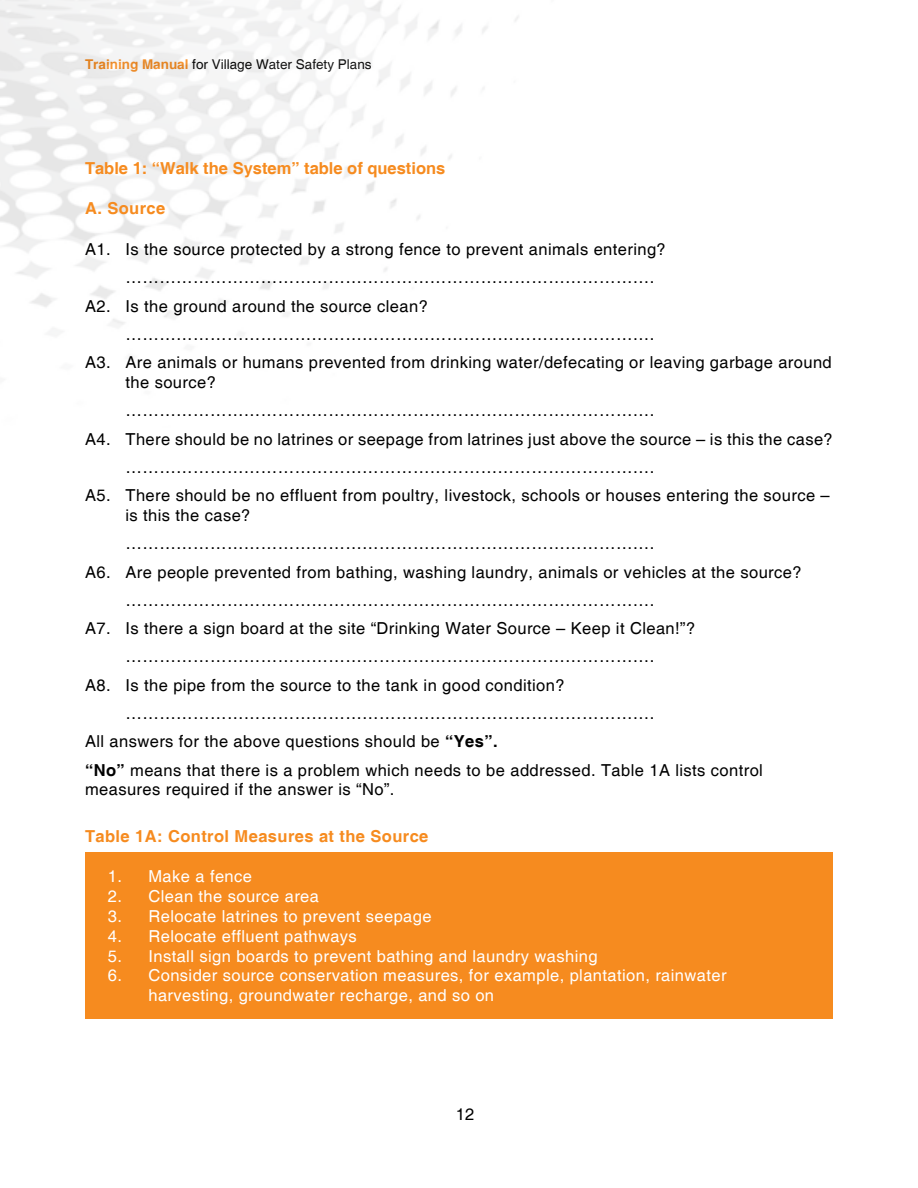
<style>
.page{position:relative;width:918px;height:1188px;background:#fff}
.page>*{position:absolute;margin:0;border:0;box-sizing:border-box;transform-origin:0 0}
.t1{font:16.5px "Helvetica";letter-spacing:.025em;color:#000}
.t2{font:16.5px/19.8px "Helvetica";letter-spacing:.025em;color:#fff}
.t3{font:700 16.5px "Helvetica";letter-spacing:.025em;color:#f68b1f}
.t4{font:700 16.5px "Helvetica";color:#f68b1f}
.t5{font:13.5px "Helvetica";color:#000}
.s1{font-weight:700;color:#f68b1f}
.s2{font-weight:700}
</style>
<div class="page">
<div style="left:85px;top:852px;width:748px;height:167px;background:#f68b1f"></div>
<p class="t5" style="left:85px;top:56px;width:288px"><span class="s1">Training Manual</span> for Village Water Safety Plans</p>
<p class="t4" style="left:85px;top:158px;width:362px">Table 1: “Walk the System” table of questions</p>
<p class="t3" style="left:85px;top:198px;width:82px">A. Source</p>
<p class="t1" style="left:85px;top:240px;width:582px">A1. Is the source protected by a strong fence to prevent animals entering?</p>
<p class="t1" style="left:126px;top:268px;width:530px">………………………………………………………………………………….</p>
<p class="t1" style="left:85px;top:296px;width:344px">A2. Is the ground around the source clean?</p>
<p class="t1" style="left:126px;top:325px;width:530px">………………………………………………………………………………….</p>
<p class="t1" style="left:85px;top:353px;width:748px">A3. Are animals or humans prevented from drinking water/defecating or leaving garbage around</p>
<p class="t1" style="left:126px;top:373px;width:92px">the source?</p>
<p class="t1" style="left:126px;top:401px;width:530px">………………………………………………………………………………….</p>
<p class="t1" style="left:85px;top:429px;width:749px">A4. There should be no latrines or seepage from latrines just above the source – is this the case?</p>
<p class="t1" style="left:126px;top:458px;width:530px">………………………………………………………………………………….</p>
<p class="t1" style="left:85px;top:486px;width:746px">A5. There should be no effluent from poultry, livestock, schools or houses entering the source –</p>
<p class="t1" style="left:126px;top:506px;width:126px">is this the case?</p>
<p class="t1" style="left:126px;top:534px;width:530px">………………………………………………………………………………….</p>
<p class="t1" style="left:85px;top:562px;width:718px">A6. Are people prevented from bathing, washing laundry, animals or vehicles at the source?</p>
<p class="t1" style="left:126px;top:591px;width:530px">………………………………………………………………………………….</p>
<p class="t1" style="left:85px;top:619px;width:612px">A7. Is there a sign board at the site “Drinking Water Source – Keep it Clean!”?</p>
<p class="t1" style="left:126px;top:647px;width:530px">………………………………………………………………………………….</p>
<p class="t1" style="left:85px;top:675px;width:481px">A8. Is the pipe from the source to the tank in good condition?</p>
<p class="t1" style="left:126px;top:704px;width:530px">………………………………………………………………………………….</p>
<p class="t1" style="left:85px;top:732px;width:414px">All answers for the above questions should be <span class="s2">“Yes”.</span></p>
<p class="t1" style="left:85px;top:760px;width:679px"><span class="s2">“No”</span> means that there is a problem which needs to be addressed. Table 1A lists control</p>
<p class="t1" style="left:85px;top:780px;width:311px">measures required if the answer is “No”.</p>
<p class="t3" style="left:85px;top:826px;width:345px">Table 1A: Control Measures at the Source</p>
<p class="t2" style="left:108px;top:867px;width:146px">1. Make a fence</p>
<p class="t2" style="left:108px;top:887px;width:213px">2. Clean the source area</p>
<p class="t2" style="left:108px;top:907px;width:325px">3. Relocate latrines to prevent seepage</p>
<p class="t2" style="left:108px;top:927px;width:250px">4. Relocate effluent pathways</p>
<p class="t2" style="left:108px;top:947px;width:491px">5. Install sign boards to prevent bathing and laundry washing</p>
<p class="t2" style="left:148px;top:966px;width:580px;text-indent:-41px">6. Consider source conservation measures, for example, plantation, rainwater harvesting, groundwater recharge, and so on</p>
<p class="t1" style="left:456px;top:1105px;width:20px">12</p>
</div>
